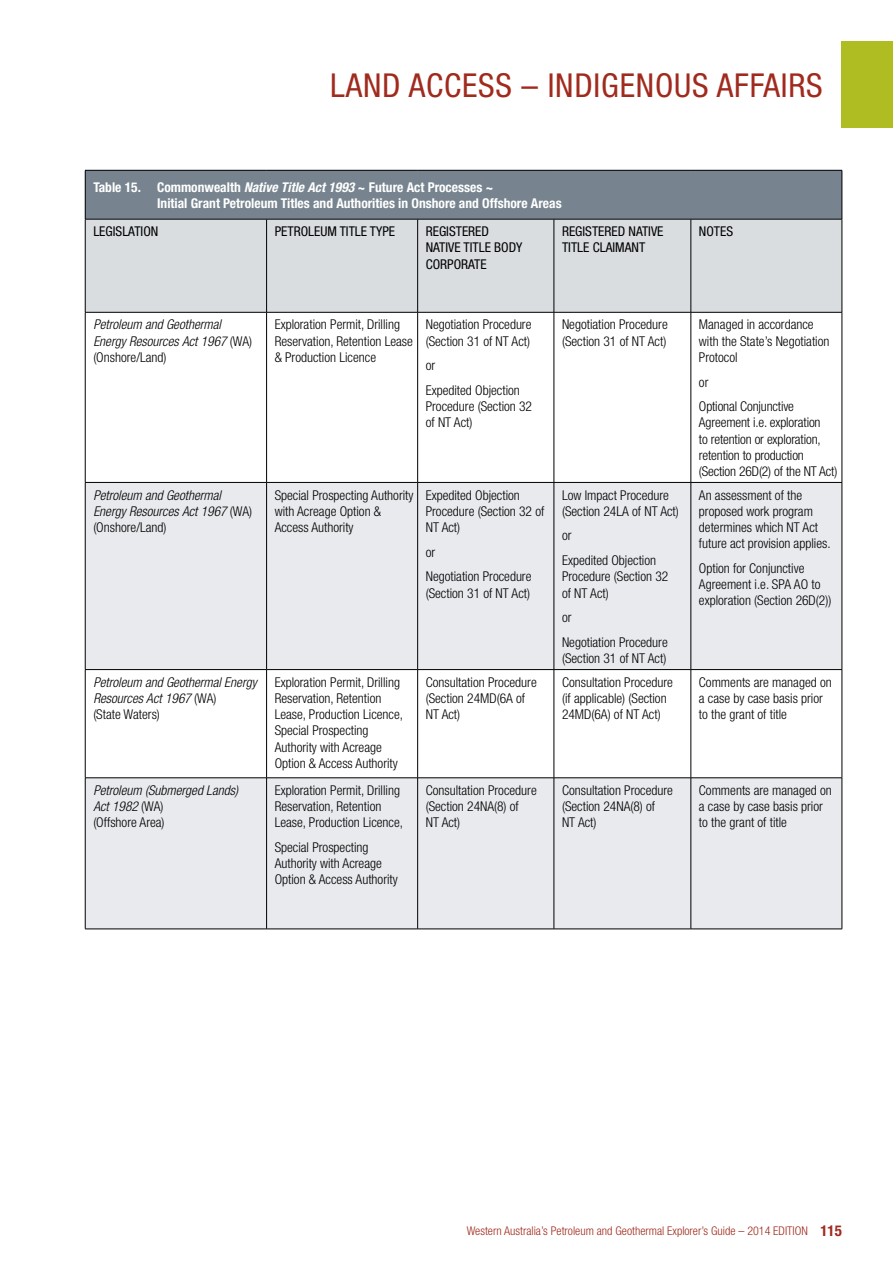
<style>
.page{position:relative;width:893px;height:1263px;background:#fff}
.page>*{position:absolute;margin:0;border:0;box-sizing:border-box;transform-origin:0 0}
.t1{font:condensed 33px "Helvetica Neue";letter-spacing:.025em;color:#a02a1d}
._6__Body_text{font:300 condensed 13.5px/16.2px "Helvetica Neue";color:#000}
._6__Body_text-2{font:italic 300 condensed 13.5px/16.2px "Helvetica Neue";color:#000}
._8__Table_Title{font:700 condensed 13.5px/16.2px "Helvetica Neue";color:#fff}
._9__Table_Sub_Titles{font:condensed 13.5px/16.2px "Helvetica Neue";color:#000}
.t2{font:300 condensed 12px "Helvetica Neue";color:#a02a1d}
.s1{font-style:italic}
.s2{font-style:normal}
.s3{font-weight:700;font-size:15px}
</style>
<div class="page">
<div style="left:842px;top:41px;width:51px;height:87px;background:#afbc22"></div>
<div style="left:85px;top:170px;width:757px;height:49px;background:#77848f"></div>
<div style="left:86px;top:220px;width:756px;height:92px;background:#dadde0"></div>
<svg style="left:86px;top:483px;width:756px;height:446px;fill:#e9eaed"></svg>
<hr style="left:85px;top:170px;width:182px;height:1px;background:#000">
<hr style="left:85px;top:170px;width:1px;height:49px;background:#000">
<hr style="left:267px;top:170px;width:151px;height:1px;background:#000">
<hr style="left:418px;top:170px;width:136px;height:1px;background:#000">
<hr style="left:554px;top:170px;width:137px;height:1px;background:#000">
<hr style="left:691px;top:170px;width:151px;height:1px;background:#000">
<hr style="left:842px;top:170px;width:1px;height:49px;background:#000">
<hr style="left:85px;top:219px;width:182px;height:1px;background:#000">
<hr style="left:85px;top:219px;width:1px;height:93px;background:#000">
<hr style="left:267px;top:219px;width:151px;height:1px;background:#000">
<hr style="left:266px;top:219px;width:1px;height:93px;background:#000">
<hr style="left:418px;top:219px;width:136px;height:1px;background:#000">
<hr style="left:417px;top:219px;width:1px;height:93px;background:#000">
<hr style="left:554px;top:219px;width:137px;height:1px;background:#000">
<hr style="left:554px;top:219px;width:1px;height:93px;background:#000">
<hr style="left:691px;top:219px;width:151px;height:1px;background:#000">
<hr style="left:691px;top:219px;width:1px;height:93px;background:#000">
<hr style="left:842px;top:219px;width:1px;height:93px;background:#000">
<hr style="left:85px;top:312px;width:182px;height:1px;background:#000">
<hr style="left:85px;top:312px;width:1px;height:170px;background:#000">
<hr style="left:267px;top:312px;width:151px;height:1px;background:#000">
<hr style="left:266px;top:312px;width:1px;height:170px;background:#000">
<hr style="left:418px;top:312px;width:136px;height:1px;background:#000">
<hr style="left:417px;top:312px;width:1px;height:170px;background:#000">
<hr style="left:554px;top:312px;width:137px;height:1px;background:#000">
<hr style="left:554px;top:312px;width:1px;height:170px;background:#000">
<hr style="left:691px;top:312px;width:151px;height:1px;background:#000">
<hr style="left:691px;top:312px;width:1px;height:170px;background:#000">
<hr style="left:842px;top:312px;width:1px;height:170px;background:#000">
<hr style="left:85px;top:482px;width:182px;height:1px;background:#000">
<hr style="left:85px;top:483px;width:1px;height:186px;background:#000">
<hr style="left:267px;top:482px;width:151px;height:1px;background:#000">
<hr style="left:266px;top:483px;width:1px;height:186px;background:#000">
<hr style="left:418px;top:482px;width:136px;height:1px;background:#000">
<hr style="left:417px;top:483px;width:1px;height:186px;background:#000">
<hr style="left:554px;top:482px;width:137px;height:1px;background:#000">
<hr style="left:554px;top:483px;width:1px;height:186px;background:#000">
<hr style="left:691px;top:482px;width:151px;height:1px;background:#000">
<hr style="left:691px;top:483px;width:1px;height:186px;background:#000">
<hr style="left:842px;top:483px;width:1px;height:186px;background:#000">
<hr style="left:85px;top:669px;width:182px;height:1px;background:#000">
<hr style="left:85px;top:670px;width:1px;height:108px;background:#000">
<hr style="left:267px;top:669px;width:151px;height:1px;background:#000">
<hr style="left:266px;top:670px;width:1px;height:108px;background:#000">
<hr style="left:418px;top:669px;width:136px;height:1px;background:#000">
<hr style="left:417px;top:670px;width:1px;height:108px;background:#000">
<hr style="left:554px;top:669px;width:137px;height:1px;background:#000">
<hr style="left:554px;top:670px;width:1px;height:108px;background:#000">
<hr style="left:691px;top:669px;width:151px;height:1px;background:#000">
<hr style="left:691px;top:670px;width:1px;height:108px;background:#000">
<hr style="left:842px;top:670px;width:1px;height:108px;background:#000">
<hr style="left:85px;top:777px;width:182px;height:1px;background:#000">
<hr style="left:85px;top:778px;width:1px;height:151px;background:#000">
<hr style="left:267px;top:777px;width:151px;height:1px;background:#000">
<hr style="left:266px;top:778px;width:1px;height:151px;background:#000">
<hr style="left:418px;top:777px;width:136px;height:1px;background:#000">
<hr style="left:417px;top:778px;width:1px;height:151px;background:#000">
<hr style="left:554px;top:777px;width:137px;height:1px;background:#000">
<hr style="left:554px;top:778px;width:1px;height:151px;background:#000">
<hr style="left:691px;top:777px;width:151px;height:1px;background:#000">
<hr style="left:691px;top:778px;width:1px;height:151px;background:#000">
<hr style="left:842px;top:778px;width:1px;height:151px;background:#000">
<hr style="left:85px;top:929px;width:182px;height:1px;background:#000">
<hr style="left:267px;top:929px;width:151px;height:1px;background:#000">
<hr style="left:418px;top:929px;width:136px;height:1px;background:#000">
<hr style="left:554px;top:929px;width:137px;height:1px;background:#000">
<hr style="left:691px;top:929px;width:151px;height:1px;background:#000">
<h1 class="t1" style="left:330px;top:66px;width:494px">LAND ACCESS – INDIGENOUS AFFAIRS</h1>
<p class="_8__Table_Title" style="left:157px;top:179px;width:406px;text-indent:-64px">Table 15. Commonwealth <span class="s1">Native Title Act 1993</span> ~ Future Act Processes ~<br>Initial Grant Petroleum Titles and Authorities in Onshore and Offshore Areas</p>
<p class="_9__Table_Sub_Titles" style="left:93px;top:223px;width:67px">LEGISLATION</p>
<p class="_9__Table_Sub_Titles" style="left:275px;top:223px;width:122px">PETROLEUM TITLE TYPE</p>
<p class="_9__Table_Sub_Titles" style="left:426px;top:223px;width:98px">REGISTERED<br>NATIVE TITLE BODY<br>CORPORATE</p>
<p class="_9__Table_Sub_Titles" style="left:562px;top:223px;width:103px">REGISTERED NATIVE<br>TITLE CLAIMANT</p>
<p class="_9__Table_Sub_Titles" style="left:699px;top:223px;width:36px">NOTES</p>
<p class="_6__Body_text-2" style="left:93px;top:316px;width:160px">Petroleum and Geothermal<br>Energy Resources Act 1967 <span class="s2">(WA) (Onshore/Land)</span></p>
<p class="_6__Body_text" style="left:275px;top:316px;width:140px">Exploration Permit, Drilling<br>Reservation, Retention Lease &amp; Production Licence</p>
<p class="_6__Body_text" style="left:426px;top:316px;width:107px">Negotiation Procedure (Section 31 of NT Act)</p>
<p class="_6__Body_text" style="left:426px;top:357px;width:11px">or</p>
<p class="_6__Body_text" style="left:426px;top:382px;width:108px">Expedited Objection<br>Procedure (Section 32 of NT Act)</p>
<p class="_6__Body_text-2" style="left:93px;top:487px;width:160px">Petroleum and Geothermal<br>Energy Resources Act 1967 <span class="s2">(WA) (Onshore/Land)</span></p>
<p class="_6__Body_text" style="left:275px;top:487px;width:140px">Special Prospecting Authority with Acreage Option &amp;<br>Access Authority</p>
<p class="_6__Body_text" style="left:426px;top:487px;width:120px">Expedited Objection<br>Procedure (Section 32 of<br>NT Act)</p>
<p class="_6__Body_text" style="left:426px;top:544px;width:11px">or</p>
<p class="_6__Body_text" style="left:426px;top:568px;width:107px">Negotiation Procedure (Section 31 of NT Act)</p>
<p class="_6__Body_text" style="left:562px;top:316px;width:107px">Negotiation Procedure (Section 31 of NT Act)</p>
<p class="_6__Body_text" style="left:699px;top:316px;width:132px">Managed in accordance with the State’s Negotiation<br>Protocol</p>
<p class="_6__Body_text" style="left:699px;top:374px;width:11px">or</p>
<p class="_6__Body_text" style="left:699px;top:398px;width:140px">Optional Conjunctive<br>Agreement i.e. exploration<br>to retention or exploration, retention to production (Section 26D(2) of the NT Act)</p>
<p class="_6__Body_text" style="left:562px;top:487px;width:118px">Low Impact Procedure (Section 24LA of NT Act)</p>
<p class="_6__Body_text" style="left:562px;top:527px;width:11px">or</p>
<p class="_6__Body_text" style="left:562px;top:552px;width:108px">Expedited Objection<br>Procedure (Section 32 of NT Act)</p>
<p class="_6__Body_text" style="left:562px;top:609px;width:11px">or</p>
<p class="_6__Body_text" style="left:562px;top:634px;width:107px">Negotiation Procedure (Section 31 of NT Act)</p>
<p class="_6__Body_text" style="left:699px;top:487px;width:133px">An assessment of the proposed work program determines which NT Act future act provision applies.</p>
<p class="_6__Body_text" style="left:699px;top:560px;width:134px">Option for Conjunctive<br>Agreement i.e. SPA AO to exploration (Section 26D(2))</p>
<p class="_6__Body_text-2" style="left:93px;top:674px;width:165px">Petroleum and Geothermal Energy<br>Resources Act 1967 <span class="s2">(WA)<br>(State Waters)</span></p>
<p class="_6__Body_text" style="left:275px;top:674px;width:130px">Exploration Permit, Drilling<br>Reservation, Retention<br>Lease, Production Licence,<br>Special Prospecting<br>Authority with Acreage<br>Option &amp; Access Authority</p>
<p class="_6__Body_text" style="left:426px;top:674px;width:112px">Consultation Procedure (Section 24MD(6A of<br>NT Act)</p>
<p class="_6__Body_text" style="left:562px;top:674px;width:112px">Consultation Procedure (if applicable) (Section<br>24MD(6A) of NT Act)</p>
<p class="_6__Body_text" style="left:699px;top:674px;width:134px">Comments are managed on a case by case basis prior to the grant of title</p>
<p class="_6__Body_text-2" style="left:93px;top:782px;width:146px">Petroleum (Submerged Lands)<br>Act 1982 <span class="s2">(WA)<br>(Offshore Area)</span></p>
<p class="_6__Body_text" style="left:275px;top:782px;width:130px">Exploration Permit, Drilling<br>Reservation, Retention<br>Lease, Production Licence,</p>
<p class="_6__Body_text" style="left:275px;top:839px;width:125px">Special Prospecting<br>Authority with Acreage<br>Option &amp; Access Authority</p>
<p class="_6__Body_text" style="left:426px;top:782px;width:112px">Consultation Procedure (Section 24NA(8) of<br>NT Act)</p>
<p class="_6__Body_text" style="left:562px;top:782px;width:112px">Consultation Procedure (Section 24NA(8) of<br>NT Act)</p>
<p class="_6__Body_text" style="left:699px;top:782px;width:134px">Comments are managed on a case by case basis prior to the grant of title</p>
<p class="t2" style="left:467px;top:1224px;width:377px">Western Australia’s Petroleum and Geothermal Explorer’s Guide – 2014 EDITION <span class="s3">115</span></p>
</div>
